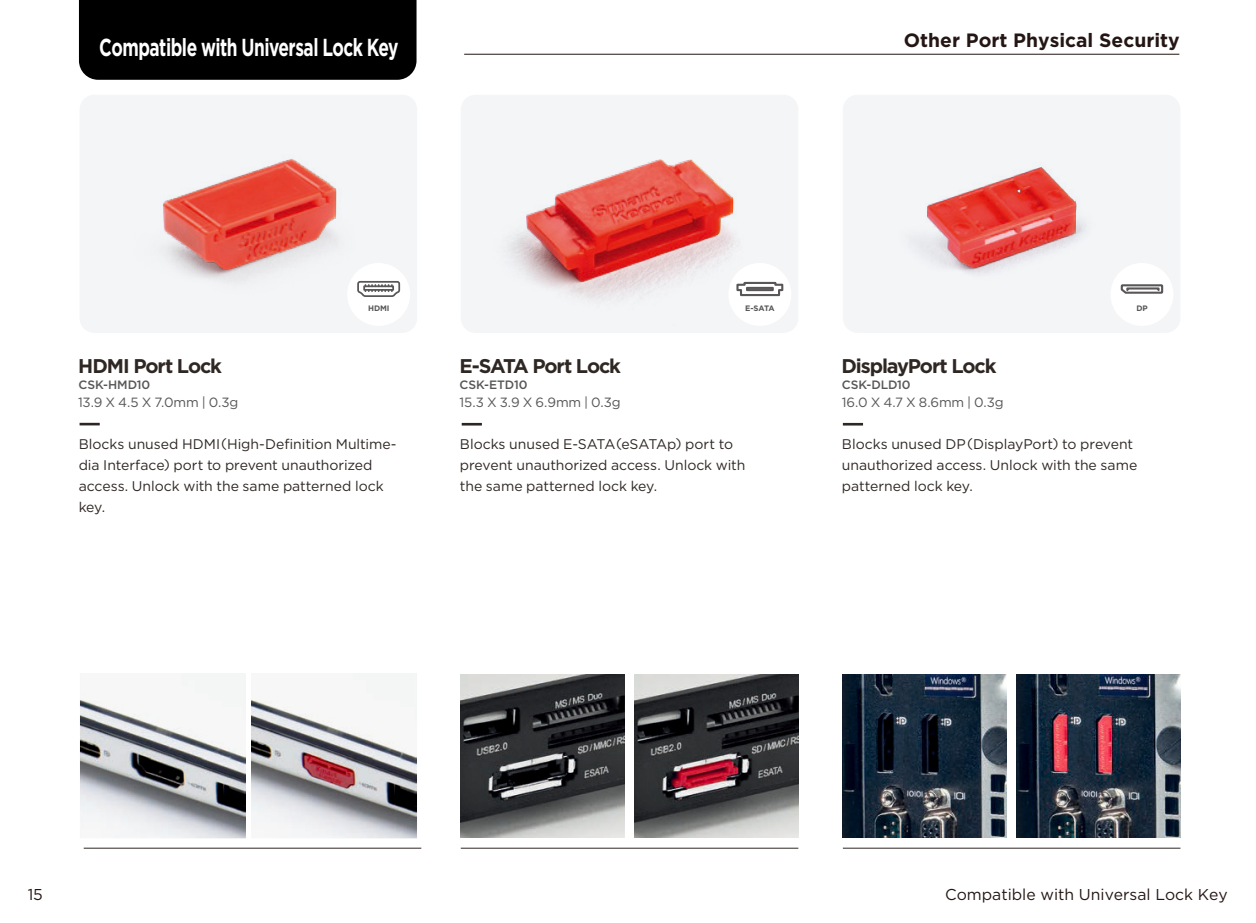
<style>
.page{position:relative;width:1256px;height:923px;background:#fff}
.page>*{position:absolute;margin:0;border:0;box-sizing:border-box;transform-origin:0 0}
.t1{font:700 24.5px "Gotham";letter-spacing:-.03em;color:#fff;scale:.7 1}
.t2{font:700 19.78px "Gotham";letter-spacing:-.055em;color:#2f2724}
.t3{font:700 19.25px "Gotham";color:#241614}
.t4{font:15.75px "Gotham";color:#241614}
.t5{font:14px/21px "Gotham";letter-spacing:-.005em;color:#2f2724}
.t6{font:13.3px "Gotham";letter-spacing:-.02em;color:#585656}
.t7{font:500 12.08px "Gotham";letter-spacing:-.01em;color:#585656}
.t8{font:700 7.88px "Gotham";letter-spacing:-.01em;color:#585656}
</style>
<div class="page">
<hr style="left:842px;top:423px;width:20px;height:2px;background:#2f2724">
<hr style="left:84px;top:847px;width:337px;height:1px;background:#2f2724">
<hr style="left:842px;top:847px;width:338px;height:1px;background:#2f2724">
<div style="left:79px;top:0;width:337px;height:80px;background:#000"></div>
<hr style="left:464px;top:54px;width:714px;height:1px;background:#221513">
<hr style="left:461px;top:423px;width:21px;height:2px;background:#2e2523">
<hr style="left:80px;top:423px;width:20px;height:2px;background:#2e2523">
<hr style="left:460px;top:847px;width:338px;height:1px;background:#2f2724">
<div style="left:461px;top:95px;width:337px;height:238px;background:#f3f5f7"></div>
<img style="left:526px;top:159px;width:206px;height:123px">
<div style="left:80px;top:95px;width:337px;height:238px;background:#f3f5f7"></div>
<img style="left:163px;top:159px;width:172px;height:110px">
<div style="left:843px;top:95px;width:337px;height:238px;background:#f3f5f7"></div>
<img style="left:927px;top:167px;width:148px;height:101px">
<img style="left:842px;top:674px;width:164px;height:163px">
<img style="left:1016px;top:674px;width:164px;height:163px">
<img style="left:460px;top:674px;width:164px;height:163px">
<img style="left:634px;top:674px;width:164px;height:163px">
<img style="left:251px;top:673px;width:166px;height:165px">
<img style="left:80px;top:673px;width:165px;height:165px">
<div style="left:347px;top:263px;width:63px;height:63px;background:#fff;border-radius:50%"></div>
<svg style="left:357px;top:281px;width:44px;height:16px"></svg>
<div style="left:728px;top:263px;width:63px;height:63px;background:#fff;border-radius:50%"></div>
<svg style="left:736px;top:281px;width:48px;height:16px"></svg>
<div style="left:745px;top:287px;width:28px;height:4px;border:2px solid #585656"></div>
<div style="left:1110px;top:263px;width:63px;height:63px;background:#fff;border-radius:50%"></div>
<svg style="left:1120px;top:284px;width:43px;height:10px"></svg>
<div style="left:1125px;top:287px;width:34px;height:4px;border:2px solid #585656"></div>
<h1 class="t1" style="left:99px;top:33px;width:429px">Compatible with Universal Lock Key</h1>
<h3 class="t3" style="left:903px;top:29px;width:277px">Other Port Physical Security</h3>
<h2 class="t2" style="left:78px;top:354px;width:145px">HDMI Port Lock</h2>
<p class="t7" style="left:78px;top:378px;width:73px">CSK-HMD10</p>
<p class="t6" style="left:78px;top:395px;width:162px">13.9 X 4.5 X 7.0mm | 0.3g</p>
<p class="t8" style="left:368px;top:304px;width:23px">HDMI</p>
<p class="t8" style="left:745px;top:304px;width:31px">E-SATA</p>
<p class="t8" style="left:1136px;top:304px;width:13px">DP</p>
<h2 class="t2" style="left:459px;top:354px;width:163px">E-SATA Port Lock</h2>
<p class="t7" style="left:459px;top:378px;width:69px">CSK-ETD10</p>
<p class="t6" style="left:459px;top:395px;width:162px">15.3 X 3.9 X 6.9mm | 0.3g</p>
<h2 class="t2" style="left:841px;top:354px;width:156px">DisplayPort Lock</h2>
<p class="t7" style="left:841px;top:378px;width:70px">CSK-DLD10</p>
<p class="t6" style="left:841px;top:395px;width:163px">16.0 X 4.7 X 8.6mm | 0.3g</p>
<p class="t5" style="left:79px;top:433px;width:319px">Blocks unused HDMI(High-Definition Multime&shy;dia Interface) port to prevent unauthorized access. Unlock with the same patterned lock key.</p>
<p class="t5" style="left:460px;top:433px;width:287px">Blocks unused E-SATA(eSATAp) port to prevent unauthorized access. Unlock with the same patterned lock key.</p>
<p class="t5" style="left:841px;top:433px;width:297px">Blocks unused DP(DisplayPort) to prevent unauthorized access. Unlock with the same patterned lock key.</p>
<p class="t4" style="left:28px;top:886px;width:17px">15</p>
<p class="t4" style="left:944px;top:886px;width:284px">Compatible with Universal Lock Key</p>
</div>
